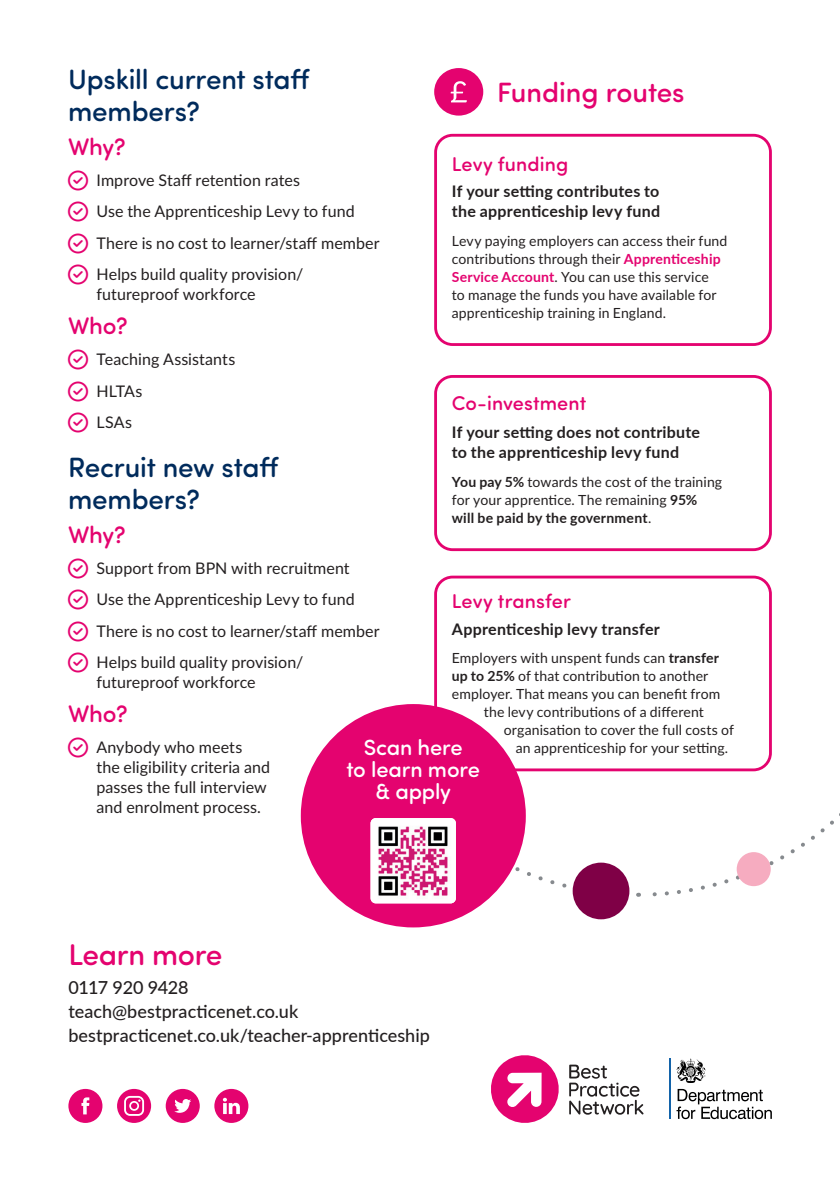
<style>
.page{position:relative;width:840px;height:1191px;background:#fff}
.page>*{position:absolute;margin:0;border:0;box-sizing:border-box;transform-origin:0 0}
.t1{font:500 30px "Sofia Pro Soft";letter-spacing:-.01em;color:#e4036f}
.t2{font:500 28px/32px "Sofia Pro Soft";letter-spacing:-.005em;color:#002b5c}
.t3{font:500 28px "Sofia Pro Soft";color:#e4036f}
.t4{font:500 24px "Sofia Pro Soft";letter-spacing:-.01em;color:#e4036f}
.t5{font:500 22px/22px "Sofia Pro Soft";letter-spacing:-.005em;color:#fff;text-align:center}
.t6{font:500 20px "Sofia Pro Soft";letter-spacing:.01em;color:#e4036f}
.t7{font:500 18px/24px "Lato";color:#231f20}
.t8{font:16px/20px "Lato";letter-spacing:.005em;color:#231f20}
.t9{font:700 16px/20px "Lato";letter-spacing:.015em;color:#231f20}
.t10{font:14px/18px "Lato";letter-spacing:.01em;color:#231f20}
.s1{color:#e4036f}
.s2{font-weight:700;color:#e4036f}
.s3{font-weight:700}
</style>
<div class="page">
<svg style="left:68px;top:1089px;width:34px;height:34px"></svg>
<svg style="left:166px;top:1089px;width:34px;height:34px"></svg>
<svg style="left:214px;top:1089px;width:34px;height:34px"></svg>
<div style="left:117px;top:1089px;width:34px;height:34px;background:#e4036f;border-radius:50%"></div>
<svg style="left:124px;top:1096px;width:20px;height:19px"></svg>
<svg style="left:491px;top:1055px;width:68px;height:68px"></svg>
<svg style="left:569px;top:1064px;width:74px;height:50px"></svg>
<div style="left:434px;top:68px;width:49px;height:48px;background:#e4036f;border-radius:50%"></div>
<svg style="left:450px;top:81px;width:16px;height:21px"></svg>
<div style="left:434px;top:134px;width:337px;height:212px;border:3px solid #e4036f;border-radius:17px"></div>
<div style="left:434px;top:575px;width:337px;height:196px;border:3px solid #e4036f;border-radius:17px"></div>
<div style="left:434px;top:375px;width:337px;height:176px;border:3px solid #e4036f;border-radius:17px"></div>
<svg style="left:676px;top:1058px;width:95px;height:61px"></svg>
<hr style="left:668px;top:1058px;width:2px;height:61px;background:#1363a9">
<svg style="left:639px;top:605px;width:195px;height:292px"></svg>
<svg style="left:489px;top:830px;width:140px;height:68px"></svg>
<div style="left:300px;top:704px;width:225px;height:223px;background:#e4036f;border-radius:50%"></div>
<img style="left:370px;top:818px;width:85px;height:85px">
<div style="left:572px;top:862px;width:57px;height:57px;background:#7f0046;border-radius:50%"></div>
<div style="left:736px;top:852px;width:34px;height:34px;background:#f6acc0;border-radius:50%"></div>
<h2 class="t2" style="left:68px;top:61px;width:243px">Upskill current staff members?</h2>
<h3 class="t4" style="left:68px;top:129px;width:59px">Why?</h3>
<p class="t8" style="left:68px;top:170px;width:233px"><span class="s1">★</span> Improve Staff retention rates</p>
<p class="t8" style="left:68px;top:201px;width:288px"><span class="s1">★</span> Use the Apprenticeship Levy to fund</p>
<p class="t8" style="left:68px;top:232px;width:313px"><span class="s1">★</span> There is no cost to learner/staff member</p>
<p class="t8" style="left:96px;top:264px;width:208px;text-indent:-28px"><span class="s1">★</span> Helps build quality provision/ futureproof workforce</p>
<h3 class="t4" style="left:68px;top:308px;width:61px">Who?</h3>
<p class="t8" style="left:68px;top:349px;width:168px"><span class="s1">★</span> Teaching Assistants</p>
<p class="t8" style="left:68px;top:380px;width:76px"><span class="s1">★</span> HLTAs</p>
<p class="t8" style="left:68px;top:411px;width:65px"><span class="s1">★</span> LSAs</p>
<h2 class="t2" style="left:68px;top:449px;width:212px">Recruit new staff members?</h2>
<h3 class="t4" style="left:68px;top:517px;width:59px">Why?</h3>
<p class="t8" style="left:68px;top:557px;width:283px"><span class="s1">★</span> Support from BPN with recruitment</p>
<p class="t8" style="left:68px;top:589px;width:288px"><span class="s1">★</span> Use the Apprenticeship Levy to fund</p>
<p class="t8" style="left:68px;top:620px;width:313px"><span class="s1">★</span> There is no cost to learner/staff member</p>
<p class="t8" style="left:96px;top:651px;width:208px;text-indent:-28px"><span class="s1">★</span> Helps build quality provision/ futureproof workforce</p>
<h3 class="t4" style="left:68px;top:696px;width:61px">Who?</h3>
<p class="t8" style="left:96px;top:736px;width:175px;text-indent:-28px"><span class="s1">★</span> Anybody who meets<br>the eligibility criteria and passes the full interview and enrolment process.</p>
<h2 class="t3" style="left:497px;top:71px;width:189px">Funding routes</h2>
<h3 class="t6" style="left:451px;top:149px;width:118px">Levy funding</h3>
<p class="t9" style="left:451px;top:181px;width:210px">If your setting contributes to the apprenticeship levy fund</p>
<p class="t10" style="left:451px;top:231px;width:277px">Levy paying employers can access their fund contributions through their <span class="s2">Apprenticeship Service Account</span>. You can use this service<br>to manage the funds you have available for apprenticeship training in England.</p>
<h3 class="t6" style="left:451px;top:388px;width:136px">Co-investment</h3>
<p class="t9" style="left:451px;top:421px;width:249px">If your setting does not contribute to the apprenticeship levy fund</p>
<p class="t10" style="left:451px;top:472px;width:272px"><span class="s3">You pay 5%</span> towards the cost of the training for your apprentice. The remaining <span class="s3">95% will be paid by the government</span>.</p>
<h3 class="t6" style="left:451px;top:586px;width:121px">Levy transfer</h3>
<p class="t9" style="left:451px;top:618px;width:209px">Apprenticeship levy transfer</p>
<p class="t10" style="left:451px;top:648px;width:269px">Employers with unspent funds can <span class="s3">transfer</span></p>
<p class="t10" style="left:451px;top:666px;width:258px"><span class="s3">up to 25%</span> of that contribution to another</p>
<p class="t10" style="left:451px;top:684px;width:270px">employer. That means you can benefit from</p>
<p class="t10" style="left:483px;top:702px;width:221px">the levy contributions of a different</p>
<p class="t10" style="left:503px;top:720px;width:231px">organisation to cover the full costs of</p>
<p class="t10" style="left:515px;top:738px;width:214px">an apprenticeship for your setting.</p>
<h3 class="t5" style="left:346px;top:735px;width:135px">Scan here<br>to learn more &amp; apply</h3>
<h1 class="t1" style="left:68px;top:932px;width:155px">Learn more</h1>
<p class="t7" style="left:68px;top:975px;width:363px">0117 920 9428<br>teach@bestpracticenet.co.uk bestpracticenet.co.uk/teacher-apprenticeship</p>
</div>
